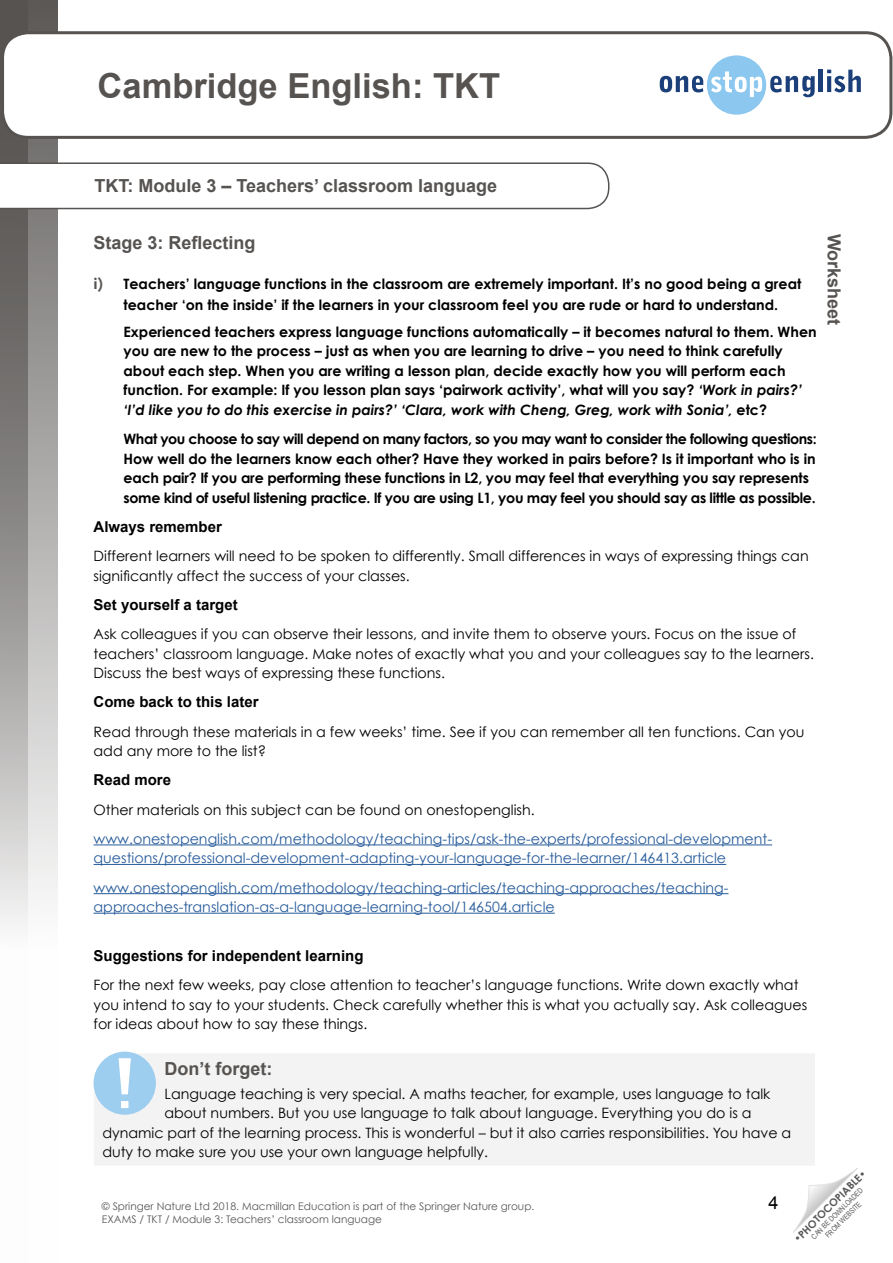
<style>
.page{position:relative;width:893px;height:1263px;background:#fff}
.page>*{position:absolute;margin:0;border:0;box-sizing:border-box;transform-origin:0 0}
.t1{font:700 34.5px "Arial";color:#565351}
._12pt_subheader{font:700 18px "Arial";color:#565351}
.t2{font:18px "Arial";color:#000}
._9_5pt_BodyText{font:700 15px "Arial";color:#000}
._9_5pt_BodyText-2{font:14.25px/19.5px "Century Gothic";color:#000}
._9_5pt_BodyText-3{font:700 14.25px/19.5px "Century Gothic";letter-spacing:-.005em;color:#000}
._9_5pt_BodyText-4{font:700 14.25px/19.5px "Century Gothic";letter-spacing:-.025em;color:#000}
._9_5pt_BodyText-5{font:14.25px/19.5px "Century Gothic";color:#275b9b}
.alpha_list_first{font:700 14.25px/20.2px "Century Gothic";color:#000;text-align:center}
.t3{font:10.5px/13.5px "Century Gothic";color:#575756}
.t4{font:700 10.5px "Century Gothic";color:#575756}
.t5{font:7.5px/9px "Arial Narrow";color:#575756;text-align:center}
.s1{font-family:"Neuzeit SLT Std";font-weight:800;font-size:15px;color:#565351}
.s2{font-style:italic}
.s3{font-weight:400}
</style>
<div class="page">
<svg style="left:27px;top:0;width:31px;height:926px;background:#b4b3b2"></svg>
<svg style="left:0;top:0;width:27px;height:926px;background:#949291"></svg>
<svg style="left:793px;top:1168px;width:65px;height:65px"></svg>
<div style="left:3px;top:33px;width:888px;height:104px;background:#fff;border-radius:26px"></div>
<div style="left:1px;top:31px;width:891px;height:108px;border:3px solid #565351;border-radius:26px"></div>
<svg style="left:0;top:162px;width:609px;height:47px"></svg>
<svg style="left:660px;top:55px;width:155px;height:60px"></svg>
<hr style="left:819px;top:70px;width:4px;height:22px;background:#1b3f79">
<svg style="left:827px;top:70px;width:34px;height:22px"></svg>
<hr style="left:94px;top:844px;width:678px;height:1px;background:#275b9b">
<hr style="left:94px;top:864px;width:632px;height:1px;background:#275b9b">
<hr style="left:94px;top:893px;width:634px;height:1px;background:#275b9b">
<hr style="left:94px;top:913px;width:461px;height:1px;background:#275b9b">
<div style="left:94px;top:1054px;width:721px;height:111px;background:#f3f3f3"></div>
<div style="left:94px;top:1051px;width:62px;height:64px;background:#9dcdef;border-radius:50%"></div>
<svg style="left:119px;top:1058px;width:12px;height:50px"></svg>
<h1 class="t1" style="left:98px;top:63px;width:404px">Cambridge English: TKT</h1>
<p class="_12pt_subheader" style="left:94px;top:174px;width:404px">TKT: Module 3 – Teachers’ classroom language</p>
<p class="_12pt_subheader" style="left:94px;top:231px;width:164px">Stage 3: Reflecting</p>
<p class="alpha_list_first" style="left:94px;top:273px;width:709px"><span class="s1">i)</span> Teachers’ language functions in the classroom are extremely important. It’s no good being a great teacher ‘on the inside’ if the learners in your classroom feel you are rude or hard to understand.</p>
<p class="_9_5pt_BodyText-3" style="left:124px;top:321px;width:695px">Experienced teachers express language functions automatically – it becomes natural to them. When you are new to the process – just as when you are learning to drive – you need to think carefully about each step. When you are writing a lesson plan, decide exactly how you will perform each function. For example: If you lesson plan says ‘pairwork activity’, what will you say? <span class="s2">‘Work in pairs?’ ‘I’d like you to do this exercise in pairs?’ ‘Clara, work with Cheng, Greg, work with Sonia’,</span> etc?</p>
<p class="_9_5pt_BodyText-4" style="left:124px;top:428px;width:695px">What you choose to say will depend on many factors, so you may want to consider the following questions:<br>How well do the learners know each other? Have they worked in pairs before? Is it important who is in each pair? If you are performing these functions in L2, you may feel that everything you say represents some kind of useful listening practice. If you are using L1, you may feel you should say as little as possible.</p>
<p class="_9_5pt_BodyText" style="left:94px;top:517px;width:130px">Always remember</p>
<p class="_9_5pt_BodyText-2" style="left:94px;top:546px;width:717px">Different learners will need to be spoken to differently. Small differences in ways of expressing things can significantly affect the success of your classes.</p>
<p class="_9_5pt_BodyText" style="left:94px;top:595px;width:146px">Set yourself a target</p>
<p class="_9_5pt_BodyText-2" style="left:94px;top:624px;width:722px">Ask colleagues if you can observe their lessons, and invite them to observe yours. Focus on the issue of teachers’ classroom language. Make notes of exactly what you and your colleagues say to the learners.<br>Discuss the best ways of expressing these functions.</p>
<p class="_9_5pt_BodyText" style="left:94px;top:692px;width:167px">Come back to this later</p>
<p class="_9_5pt_BodyText-2" style="left:94px;top:721px;width:712px">Read through these materials in a few weeks’ time. See if you can remember all ten functions. Can you add any more to the list?</p>
<p class="_9_5pt_BodyText" style="left:94px;top:770px;width:79px">Read more</p>
<p class="_9_5pt_BodyText-2" style="left:94px;top:799px;width:443px">Other materials on this subject can be found on onestopenglish.</p>
<p class="_9_5pt_BodyText-5" style="left:94px;top:829px;width:680px">www.onestopenglish.com/methodology/teaching-tips/ask-the-experts/professional-development&shy;questions/professional-development-adapting-your-language-for-the-learner/146413.article</p>
<p class="_9_5pt_BodyText-5" style="left:94px;top:877px;width:636px">www.onestopenglish.com/methodology/teaching-articles/teaching-approaches/teaching&shy;approaches-translation-as-a-language-learning-tool/146504.article</p>
<p class="_9_5pt_BodyText" style="left:94px;top:946px;width:272px">Suggestions for independent learning</p>
<p class="_9_5pt_BodyText-2" style="left:94px;top:975px;width:715px">For the next few weeks, pay close attention to teacher’s language functions. Write down exactly what you intend to say to your students. Check carefully whether this is what you actually say. Ask colleagues for ideas about how to say these things.</p>
<p class="_12pt_subheader" style="left:164px;top:1057px;width:109px">Don’t forget:</p>
<p class="_9_5pt_BodyText-2" style="left:164px;top:1083px;width:607px">Language teaching is very special. A maths teacher, for example, uses language to talk</p>
<p class="_9_5pt_BodyText-2" style="left:164px;top:1103px;width:589px">about numbers. But you use language to talk about language. Everything you do is a</p>
<p class="_9_5pt_BodyText-2" style="left:102px;top:1122px;width:690px">dynamic part of the learning process. This is wonderful – but it also carries responsibilities. You have a</p>
<p class="_9_5pt_BodyText-2" style="left:102px;top:1142px;width:387px">duty to make sure you use your own language helpfully.</p>
<p class="_12pt_subheader" style="left:846px;top:234px;width:93px;rotate:90deg">Worksheet</p>
<p class="t3" style="left:102px;top:1199px;width:434px">© Springer Nature Ltd 2018. Macmillan Education is part of the Springer Nature group.<br>EXAMS / TKT / Module 3: Teachers’ classroom language</p>
<p class="t2" style="left:769px;top:1191px;width:12px">4</p>
<p class="t4" style="left:790px;top:1235px;width:99px;rotate:-45deg"><span class="s3">•</span>PHOTOCOPIABLE<span class="s3">•</span></p>
<p class="t5" style="left:809px;top:1234px;width:71px;rotate:-45deg">CAN BE DOWNLOADED<br>FROM WEBSITE</p>
</div>
